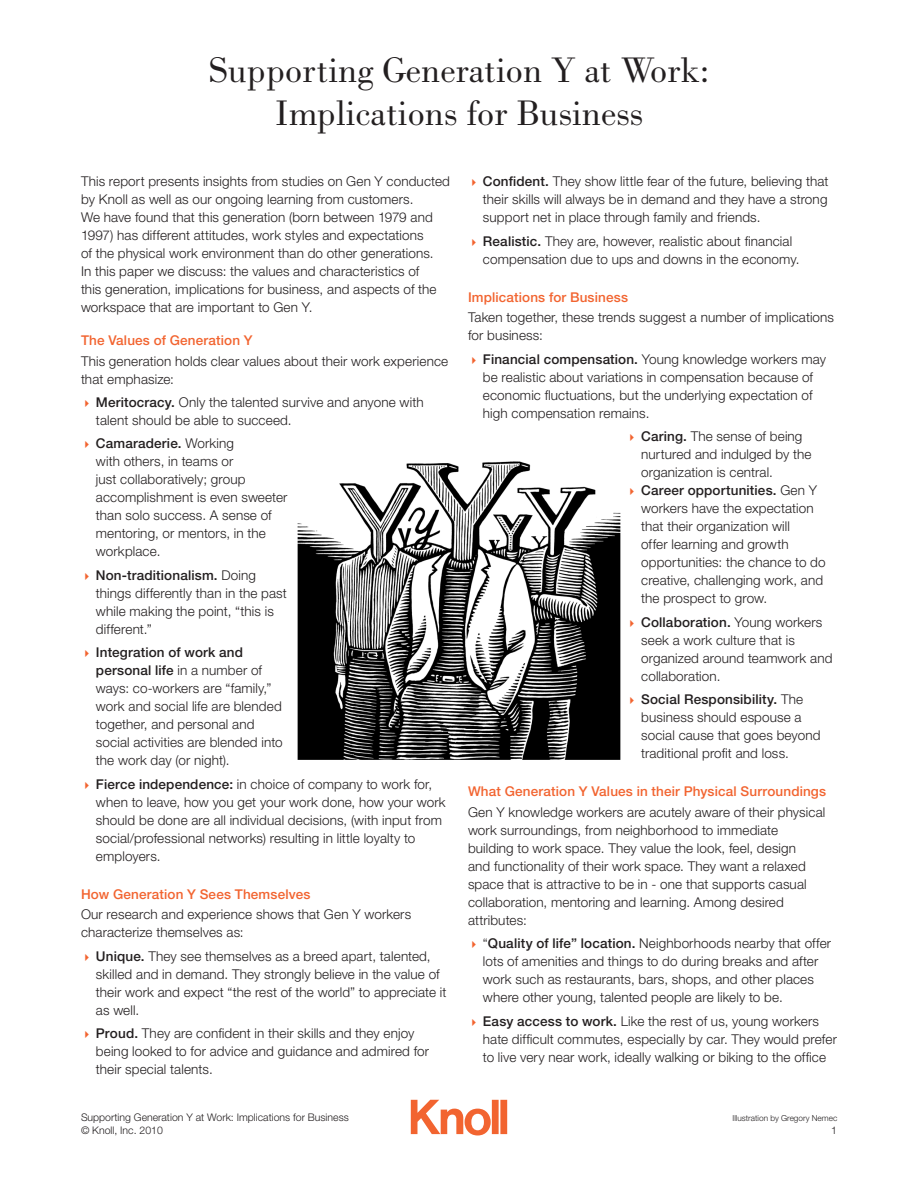
<style>
.page{position:relative;width:918px;height:1188px;background:#fff}
.page>*{position:absolute;margin:0;border:0;box-sizing:border-box;transform-origin:0 0}
.HEADS{font:36px/43.2px "T Bodoni";color:#231f20;text-align:center}
.Subhead_A2{font:300 13.5px/18px "Helvetica Neue";letter-spacing:.01em;color:#231f20}
.Subhead_A2-2{font:500 13.5px "Helvetica Neue";letter-spacing:.01em;color:#f26430}
.t1{font:300 10.5px "Helvetica Neue";color:#231f20}
.t2{font:300 8.25px "Helvetica Neue";color:#231f20}
.s1{color:#f26430}
.s2{font-weight:500}
</style>
<div class="page">
<svg style="left:411px;top:1100px;width:80px;height:36px"></svg>
<div style="left:492px;top:1100px;width:7px;height:34px;background:#f26430"></div>
<div style="left:500px;top:1100px;width:7px;height:34px;background:#f26430"></div>
<img style="left:298px;top:461px;width:322px;height:299px">
<p class="HEADS" style="left:209px;top:48px;width:502px">Supporting Generation Y at Work:<br>Implications for Business</p>
<p class="Subhead_A2" style="left:81px;top:172px;width:370px">This report presents insights from studies on Gen Y conducted by Knoll as well as our ongoing learning from customers.<br>We have found that this generation (born between 1979 and 1997) has different attitudes, work styles and expectations<br>of the physical work environment than do other generations.<br>In this paper we discuss: the values and characteristics of<br>this generation, implications for business, and aspects of the workspace that are important to Gen Y.</p>
<p class="Subhead_A2-2" style="left:81px;top:332px;width:173px">The Values of Generation Y</p>
<p class="Subhead_A2" style="left:81px;top:351px;width:369px">This generation holds clear values about their work experience that emphasize:</p>
<p class="Subhead_A2" style="left:96px;top:393px;width:329px;text-indent:-15px"><span class="s1">✔</span> <span class="s2">Meritocracy.</span> Only the talented survive and anyone with talent should be able to succeed.</p>
<p class="Subhead_A2" style="left:96px;top:434px;width:193px;text-indent:-15px"><span class="s1">✔</span> <span class="s2">Camaraderie.</span> Working<br>with others, in teams or<br>just collaboratively; group accomplishment is even sweeter than solo success. A sense of mentoring, or mentors, in the workplace.</p>
<p class="Subhead_A2" style="left:96px;top:566px;width:192px;text-indent:-15px"><span class="s1">✔</span> <span class="s2">Non-traditionalism.</span> Doing things differently than in the past while making the point, “this is different.”</p>
<p class="Subhead_A2" style="left:96px;top:643px;width:188px;text-indent:-15px"><span class="s1">✔</span> <span class="s2">Integration of work and personal life</span> in a number of ways: co-workers are “family,” work and social life are blended together, and personal and social activities are blended into the work day (or night).</p>
<p class="Subhead_A2" style="left:96px;top:774px;width:351px;text-indent:-15px"><span class="s1">✔</span> <span class="s2">Fierce independence:</span> in choice of company to work for, when to leave, how you get your work done, how your work should be done are all individual decisions, (with input from social/professional networks) resulting in little loyalty to employers.</p>
<p class="Subhead_A2-2" style="left:81px;top:886px;width:231px">How Generation Y Sees Themselves</p>
<p class="Subhead_A2" style="left:81px;top:905px;width:332px">Our research and experience shows that Gen Y workers characterize themselves as:</p>
<p class="Subhead_A2" style="left:96px;top:947px;width:352px;text-indent:-15px"><span class="s1">✔</span> <span class="s2">Unique.</span> They see themselves as a breed apart, talented, skilled and in demand. They strongly believe in the value of their work and expect “the rest of the world” to appreciate it as well.</p>
<p class="Subhead_A2" style="left:96px;top:1024px;width:335px;text-indent:-15px"><span class="s1">✔</span> <span class="s2">Proud.</span> They are confident in their skills and they enjoy being looked to for advice and guidance and admired for their special talents.</p>
<p class="Subhead_A2" style="left:483px;top:172px;width:347px;text-align:justify;text-indent:-15px"><span class="s1">✔</span> <span class="s2">Confident.</span> They show little fear of the future, believing that their skills will always be in demand and they have a strong support net in place through family and friends.</p>
<p class="Subhead_A2" style="left:483px;top:231px;width:318px;text-indent:-15px"><span class="s1">✔</span> <span class="s2">Realistic.</span> They are, however, realistic about financial compensation due to ups and downs in the economy.</p>
<p class="Subhead_A2-2" style="left:468px;top:289px;width:162px">Implications for Business</p>
<p class="Subhead_A2" style="left:468px;top:308px;width:368px">Taken together, these trends suggest a number of implications for business:</p>
<p class="Subhead_A2" style="left:483px;top:350px;width:345px;text-indent:-15px"><span class="s1">✔</span> <span class="s2">Financial compensation.</span> Young knowledge workers may be realistic about variations in compensation because of economic fluctuations, but the underlying expectation of high compensation remains.</p>
<p class="Subhead_A2" style="left:641px;top:427px;width:172px;text-indent:-15px"><span class="s1">✔</span> <span class="s2">Caring.</span> The sense of being nurtured and indulged by the organization is central.</p>
<p class="Subhead_A2" style="left:641px;top:481px;width:186px;text-indent:-15px"><span class="s1">✔</span> <span class="s2">Career opportunities.</span> Gen Y workers have the expectation that their organization will<br>offer learning and growth opportunities: the chance to do creative, challenging work, and the prospect to grow.</p>
<p class="Subhead_A2" style="left:641px;top:612px;width:193px;text-indent:-15px"><span class="s1">✔</span> <span class="s2">Collaboration.</span> Young workers seek a work culture that is organized around teamwork and collaboration.</p>
<p class="Subhead_A2" style="left:641px;top:690px;width:181px;text-indent:-15px"><span class="s1">✔</span> <span class="s2">Social Responsibility.</span> The business should espouse a social cause that goes beyond traditional profit and loss.</p>
<p class="Subhead_A2-2" style="left:468px;top:783px;width:360px">What Generation Y Values in their Physical Surroundings</p>
<p class="Subhead_A2" style="left:468px;top:803px;width:359px">Gen Y knowledge workers are acutely aware of their physical work surroundings, from neighborhood to immediate building to work space. They value the look, feel, design<br>and functionality of their work space. They want a relaxed space that is attractive to be in - one that supports casual collaboration, mentoring and learning. Among desired attributes:</p>
<p class="Subhead_A2" style="left:483px;top:934px;width:350px;text-indent:-15px"><span class="s1">✔</span> “<span class="s2">Quality of life” location.</span> Neighborhoods nearby that offer lots of amenities and things to do during breaks and after work such as restaurants, bars, shops, and other places where other young, talented people are likely to be.</p>
<p class="Subhead_A2" style="left:483px;top:1011px;width:355px;text-indent:-15px"><span class="s1">✔</span> <span class="s2">Easy access to work.</span> Like the rest of us, young workers hate difficult commutes, especially by car. They would prefer to live very near work, ideally walking or biking to the office</p>
<p class="t1" style="left:81px;top:1111px;width:269px">Supporting Generation Y at Work: Implications for Business</p>
<p class="t1" style="left:81px;top:1124px;width:83px">© Knoll, Inc. 2010</p>
<p class="t1" style="left:831px;top:1124px;width:7px">1</p>
<p class="t2" style="left:733px;top:1113px;width:106px">Illustration by Gregory Nemec</p>
</div>
